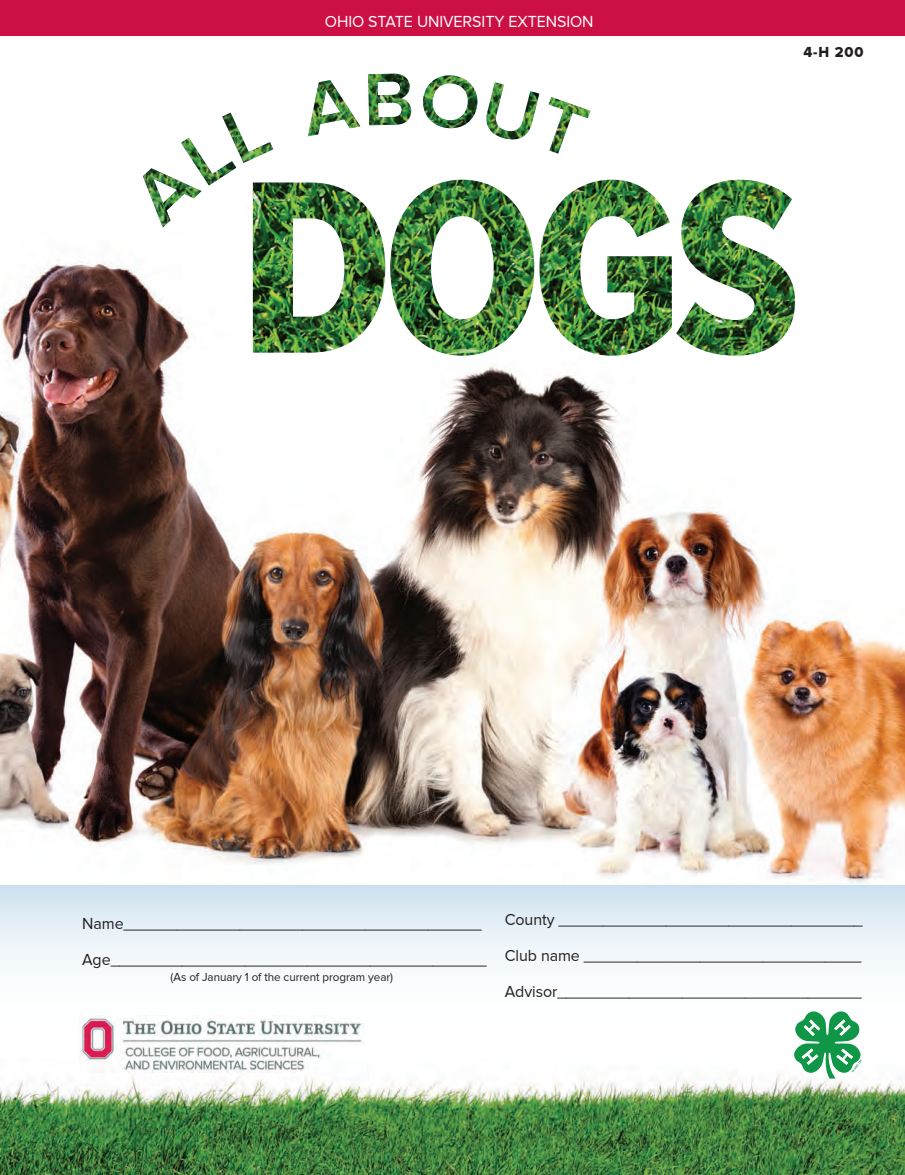
<style>
.page{position:relative;width:905px;height:1175px;background:#fff}
.page>*{position:absolute;margin:0;border:0;box-sizing:border-box;transform-origin:0 0}
.t1{font:16.5px/36px "Proxima Nova";letter-spacing:-.005em;color:#231f20;text-align:justify}
.t2{font:16.5px "Proxima Nova";letter-spacing:-.005em;color:#fff}
.t3{font:15px "Proxima Nova Extrabld";color:#231f20}
.t4{font:12px "Proxima Nova";letter-spacing:-.005em;color:#231f20}
</style>
<div class="page">
<img style="left:0;top:231px;width:904px;height:652px">
<div style="left:0;top:885px;width:904px;height:160px;background:linear-gradient(to bottom,#d7e7f3,#fff)"></div>
<img style="left:1px;top:1072px;width:903px;height:102px">
<svg style="left:792px;top:1009px;width:70px;height:71px"></svg>
<div style="left:77px;top:1014px;width:288px;height:58px;background:#fff"></div>
<img style="left:79px;top:1015px;width:285px;height:57px">
<div style="left:0;top:0;width:904px;height:36px;background:#cd1044"></div>
<img style="left:253px;top:180px;width:542px;height:176px">
<img style="left:143px;top:137px;width:130px;height:91px">
<img style="left:222px;top:113px;width:51px;height:50px">
<img style="left:308px;top:80px;width:52px;height:56px">
<img style="left:368px;top:74px;width:43px;height:51px">
<img style="left:423px;top:75px;width:55px;height:54px">
<img style="left:486px;top:82px;width:53px;height:58px">
<img style="left:548px;top:97px;width:42px;height:57px">
<p class="t2" style="left:325px;top:12px;width:270px">OHIO STATE UNIVERSITY EXTENSION</p>
<p class="t3" style="left:803px;top:44px;width:62px">4-H 200</p>
<p class="t1" style="left:82px;top:905px;width:406px">Name________________________________________<br>Age__________________________________________</p>
<p class="t4" style="left:171px;top:970px;width:224px">(As of January 1 of the current program year)</p>
<p class="t1" style="left:505px;top:902px;width:359px">County __________________________________ Club name _______________________________ Advisor__________________________________</p>
</div>
